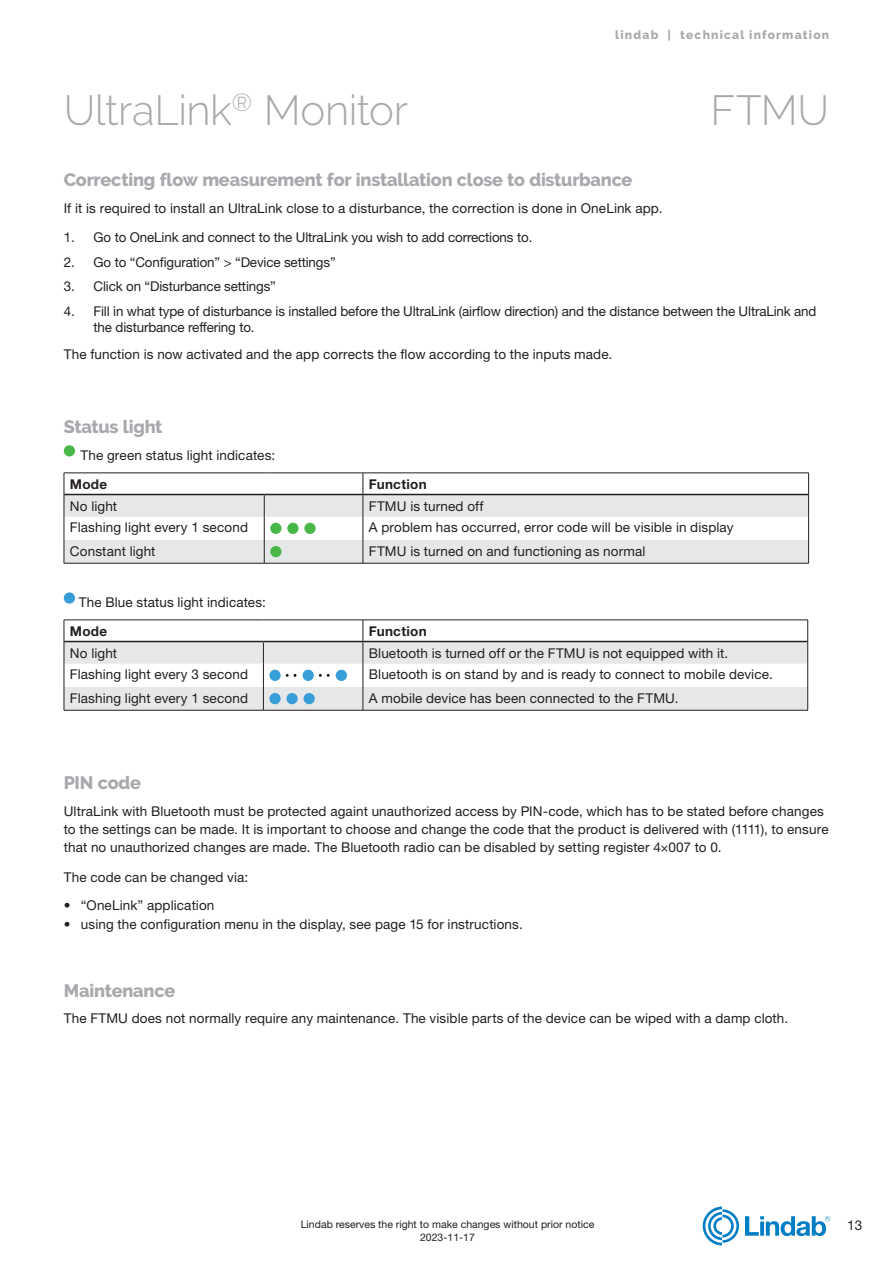
<style>
.page{position:relative;width:893px;height:1263px;background:#fff}
.page>*{position:absolute;margin:0;border:0;box-sizing:border-box;transform-origin:0 0}
.t1{font:300 42px "Raleway";letter-spacing:-.01em;color:#a8a9ad}
.Subheader{font:800 18px "Raleway";letter-spacing:-.01em;color:#a8a9ad}
.Body_text{font:13.5px/18px "Helvetica Neue LT Pro";letter-spacing:.01em;color:#231f20}
.Body_text-2{font:13.5px/16.2px "Helvetica Neue LT Pro";letter-spacing:-.01em;color:#231f20}
.Body_text-3{font:700 13.5px "Helvetica Neue LT Pro";letter-spacing:.015em;color:#231f20}
.t2{font:800 12px "Raleway";letter-spacing:.1em;color:#a8a9ad}
.t3{font:10.5px/12.6px "Helvetica Neue LT Pro";color:#231f20;text-align:center}
</style>
<div class="page">
<svg style="left:745px;top:1216px;width:85px;height:20px"></svg>
<svg style="left:703px;top:1206px;width:36px;height:39px"></svg>
<svg style="left:64px;top:473px;width:745px;height:90px"></svg>
<hr style="left:64px;top:563px;width:200px;height:1px;background:#231f20">
<hr style="left:264px;top:563px;width:99px;height:1px;background:#231f20">
<hr style="left:363px;top:563px;width:446px;height:1px;background:#231f20">
<div style="left:270px;top:523px;width:11px;height:11px;background:#49b748;border-radius:50%"></div>
<div style="left:287px;top:523px;width:12px;height:11px;background:#49b748;border-radius:50%"></div>
<div style="left:304px;top:523px;width:12px;height:11px;background:#49b748;border-radius:50%"></div>
<div style="left:270px;top:546px;width:11px;height:11px;background:#49b748;border-radius:50%"></div>
<svg style="left:65px;top:642px;width:742px;height:68px;fill:#e6e7e9"></svg>
<svg style="left:263px;top:642px;width:1px;height:68px"></svg>
<hr style="left:64px;top:710px;width:199px;height:1px;background:#231f20">
<hr style="left:263px;top:710px;width:100px;height:1px;background:#231f20">
<hr style="left:363px;top:710px;width:445px;height:1px;background:#231f20">
<hr style="left:64px;top:620px;width:199px;height:1px;background:#231f20">
<svg style="left:64px;top:620px;width:1px;height:90px"></svg>
<hr style="left:263px;top:620px;width:100px;height:1px;background:#231f20">
<hr style="left:363px;top:620px;width:445px;height:1px;background:#231f20">
<svg style="left:363px;top:620px;width:1px;height:90px"></svg>
<svg style="left:807px;top:620px;width:1px;height:90px"></svg>
<hr style="left:64px;top:641px;width:199px;height:1px;background:#231f20">
<hr style="left:263px;top:641px;width:100px;height:1px;background:#231f20">
<hr style="left:363px;top:641px;width:444px;height:1px;background:#231f20">
<div style="left:269px;top:670px;width:12px;height:11px;background:#389ed7;border-radius:50%"></div>
<div style="left:303px;top:670px;width:11px;height:11px;background:#389ed7;border-radius:50%"></div>
<div style="left:336px;top:670px;width:11px;height:11px;background:#389ed7;border-radius:50%"></div>
<svg style="left:286px;top:674px;width:10px;height:3px"></svg>
<svg style="left:319px;top:674px;width:11px;height:3px"></svg>
<div style="left:269px;top:693px;width:12px;height:11px;background:#389ed7;border-radius:50%"></div>
<div style="left:286px;top:693px;width:12px;height:11px;background:#389ed7;border-radius:50%"></div>
<div style="left:303px;top:693px;width:12px;height:11px;background:#389ed7;border-radius:50%"></div>
<div style="left:64px;top:445px;width:11px;height:11px;background:#49b748;border-radius:50%"></div>
<div style="left:64px;top:592px;width:11px;height:12px;background:#389ed7;border-radius:50%"></div>
<p class="t2" style="left:615px;top:28px;width:215px">lindab | technical information</p>
<h1 class="t1" style="left:64px;top:85px;width:346px">UltraLink<sup>®</sup> Monitor</h1>
<h1 class="t1" style="left:711px;top:85px;width:120px">FTMU</h1>
<p class="Subheader" style="left:64px;top:170px;width:570px">Correcting flow measurement for installation close to disturbance</p>
<p class="Body_text" style="left:64px;top:199px;width:600px">If it is required to install an UltraLink close to a disturbance, the correction is done in OneLink app.</p>
<p class="Body_text-2" style="left:64px;top:229px;width:470px">1. Go to OneLink and connect to the UltraLink you wish to add corrections to.</p>
<p class="Body_text-2" style="left:64px;top:253px;width:273px">2. Go to “Configuration” &gt; “Device settings”</p>
<p class="Body_text-2" style="left:64px;top:278px;width:214px">3. Click on “Disturbance settings”</p>
<p class="Body_text-2" style="left:94px;top:303px;width:724px;text-indent:-30px">4. Fill in what type of disturbance is installed before the UltraLink (airflow direction) and the distance between the UltraLink and the disturbance reffering to.</p>
<p class="Body_text" style="left:64px;top:345px;width:550px">The function is now activated and the app corrects the flow according to the inputs made.</p>
<p class="Subheader" style="left:64px;top:417px;width:100px">Status light</p>
<p class="Body_text" style="left:80px;top:446px;width:196px">The green status light indicates:</p>
<p class="Body_text-3" style="left:70px;top:475px;width:39px">Mode</p>
<p class="Body_text-3" style="left:369px;top:475px;width:59px">Function</p>
<p class="Body_text" style="left:70px;top:497px;width:49px">No light</p>
<p class="Body_text" style="left:369px;top:497px;width:116px">FTMU is turned off</p>
<p class="Body_text" style="left:70px;top:518px;width:180px">Flashing light every 1 second</p>
<p class="Body_text" style="left:369px;top:518px;width:366px">A problem has occurred, error code will be visible in display</p>
<p class="Body_text" style="left:70px;top:541px;width:87px">Constant light</p>
<p class="Body_text" style="left:369px;top:541px;width:278px">FTMU is turned on and functioning as normal</p>
<p class="Body_text" style="left:79px;top:593px;width:189px">The Blue status light indicates:</p>
<p class="Body_text-3" style="left:70px;top:622px;width:39px">Mode</p>
<p class="Body_text-3" style="left:369px;top:622px;width:59px">Function</p>
<p class="Body_text" style="left:70px;top:644px;width:49px">No light</p>
<p class="Body_text" style="left:369px;top:644px;width:361px">Bluetooth is turned off or the FTMU is not equipped with it.</p>
<p class="Body_text" style="left:70px;top:665px;width:180px">Flashing light every 3 second</p>
<p class="Body_text" style="left:369px;top:665px;width:405px">Bluetooth is on stand by and is ready to connect to mobile device.</p>
<p class="Body_text" style="left:70px;top:688px;width:180px">Flashing light every 1 second</p>
<p class="Body_text" style="left:369px;top:688px;width:311px">A mobile device has been connected to the FTMU.</p>
<p class="Subheader" style="left:64px;top:772px;width:79px">PIN code</p>
<p class="Body_text" style="left:64px;top:801px;width:766px">UltraLink with Bluetooth must be protected againt unauthorized access by PIN-code, which has to be stated before changes to the settings can be made. It is important to choose and change the code that the product is delivered with (1111), to ensure that no unauthorized changes are made. The Bluetooth radio can be disabled by setting register 4×007 to 0.</p>
<p class="Body_text" style="left:64px;top:868px;width:186px">The code can be changed via:</p>
<p class="Body_text" style="left:64px;top:896px;width:152px">• “OneLink” application</p>
<p class="Body_text" style="left:64px;top:915px;width:461px">• using the configuration menu in the display, see page 15 for instructions.</p>
<p class="Subheader" style="left:64px;top:980px;width:113px">Maintenance</p>
<p class="Body_text" style="left:64px;top:1009px;width:726px">The FTMU does not normally require any maintenance. The visible parts of the device can be wiped with a damp cloth.</p>
<p class="t3" style="left:301px;top:1218px;width:295px">Lindab reserves the right to make changes without prior notice<br>2023-11-17</p>
<p class="Body_text" style="left:847px;top:1216px;width:17px">13</p>
</div>
